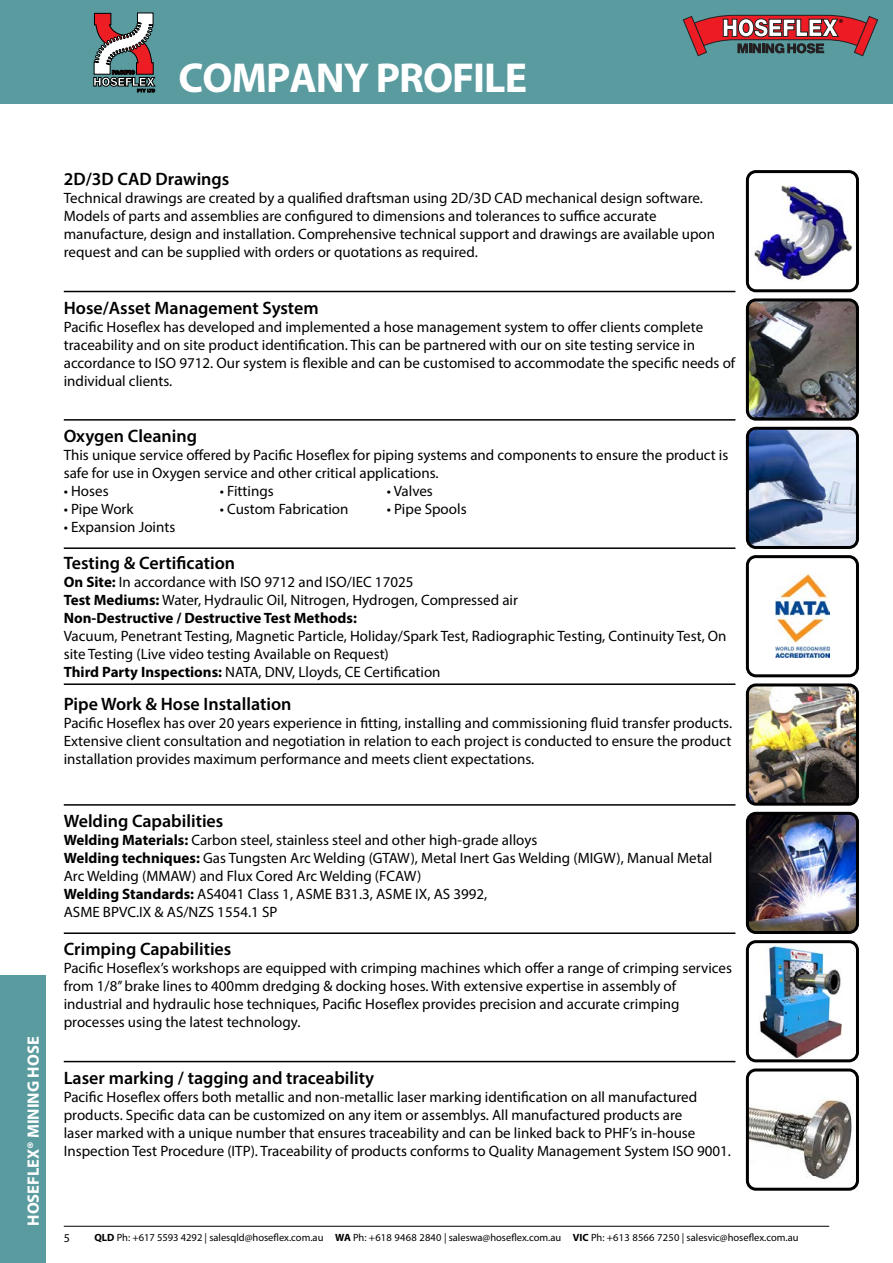
<style>
.page{position:relative;width:893px;height:1263px;background:#fff}
.page>*{position:absolute;margin:0;border:0;box-sizing:border-box;transform-origin:0 0}
.t1{font:700 42px "Myriad Pro";letter-spacing:-.025em;color:#fff}
.t2{font:600 18px "Myriad Pro";color:#000}
.t3{font:700 16.5px "Myriad Pro";color:#fff}
.t4{font:15px/18px "Myriad Pro";color:#000}
.t5{font:12px "Myriad Pro";color:#000}
.t6{font:10.5px "Myriad Pro";color:#000}
.s1{font-weight:700}
</style>
<div class="page">
<div style="left:0;top:0;width:893px;height:104px;background:#5a9b9f"></div>
<hr style="left:64px;top:1226px;width:765px;height:1px;background:#000">
<div style="left:0;top:976px;width:46px;height:287px;background:#5a9b9f"></div>
<svg style="left:94px;top:13px;width:61px;height:79px"></svg>
<img style="left:750px;top:174px;width:105px;height:114px">
<div style="left:746px;top:170px;width:113px;height:122px;border:3px solid #000;border-radius:9px"></div>
<img style="left:750px;top:302px;width:105px;height:115px">
<div style="left:746px;top:298px;width:113px;height:123px;border:3px solid #000;border-radius:9px"></div>
<img style="left:747px;top:428px;width:108px;height:117px">
<div style="left:746px;top:427px;width:113px;height:122px;border:3px solid #000;border-radius:9px"></div>
<img style="left:775px;top:575px;width:55px;height:83px">
<div style="left:746px;top:555px;width:113px;height:122px;border:3px solid #000;border-radius:9px"></div>
<img style="left:750px;top:687px;width:105px;height:115px">
<div style="left:746px;top:683px;width:113px;height:123px;border:3px solid #000;border-radius:9px"></div>
<img style="left:750px;top:816px;width:105px;height:114px">
<div style="left:746px;top:812px;width:113px;height:122px;border:3px solid #000;border-radius:9px"></div>
<img style="left:759px;top:946px;width:84px;height:112px">
<div style="left:746px;top:940px;width:113px;height:122px;border:3px solid #000;border-radius:9px"></div>
<img style="left:750px;top:1072px;width:103px;height:107px">
<div style="left:746px;top:1068px;width:113px;height:123px;border:3px solid #000;border-radius:9px"></div>
<hr style="left:64px;top:291px;width:671px;height:1px;background:#000">
<hr style="left:64px;top:419px;width:671px;height:2px;background:#000">
<hr style="left:64px;top:547px;width:671px;height:2px;background:#000">
<hr style="left:64px;top:683px;width:671px;height:2px;background:#000">
<hr style="left:64px;top:804px;width:671px;height:2px;background:#000">
<hr style="left:64px;top:932px;width:671px;height:2px;background:#000">
<hr style="left:64px;top:1061px;width:671px;height:1px;background:#000">
<svg style="left:682px;top:15px;width:196px;height:42px"></svg>
<h1 class="t1" style="left:178px;top:51px;width:350px">COMPANY PROFILE</h1>
<p class="t3" style="left:22px;top:1226px;width:191px;rotate:-90deg">HOSEFLEX® MINING HOSE</p>
<p class="t2" style="left:64px;top:168px;width:167px">2D/3D CAD Drawings</p>
<p class="t4" style="left:64px;top:189px;width:653px">Technical drawings are created by a qualified draftsman using 2D/3D CAD mechanical design software.<br>Models of parts and assemblies are configured to dimensions and tolerances to suffice accurate manufacture, design and installation. Comprehensive technical support and drawings are available upon request and can be supplied with orders or quotations as required.</p>
<p class="t2" style="left:64px;top:296px;width:256px">Hose/Asset Management System</p>
<p class="t4" style="left:64px;top:317px;width:673px">Pacific Hoseflex has developed and implemented a hose management system to offer clients complete traceability and on site product identification. This can be partnered with our on site testing service in accordance to ISO 9712. Our system is flexible and can be customised to accommodate the specific needs of individual clients.</p>
<p class="t2" style="left:64px;top:424px;width:135px">Oxygen Cleaning</p>
<p class="t4" style="left:64px;top:446px;width:666px">This unique service offered by Pacific Hoseflex for piping systems and components to ensure the product is safe for use in Oxygen service and other critical applications.</p>
<p class="t4" style="left:64px;top:482px;width:46px">• Hoses</p>
<p class="t4" style="left:64px;top:500px;width:71px">• Pipe Work</p>
<p class="t4" style="left:64px;top:518px;width:113px">• Expansion Joints</p>
<p class="t2" style="left:64px;top:552px;width:173px">Testing &amp; Certification</p>
<p class="t4" style="left:64px;top:573px;width:456px"><span class="s1">On Site:</span> In accordance with ISO 9712 and ISO/IEC 17025<br><span class="s1">Test Mediums:</span> Water, Hydraulic Oil, Nitrogen, Hydrogen, Compressed air<br><span class="s1">Non-Destructive / Destructive Test Methods:</span></p>
<p class="t4" style="left:64px;top:627px;width:664px">Vacuum, Penetrant Testing, Magnetic Particle, Holiday/Spark Test, Radiographic Testing, Continuity Test, On site Testing (Live video testing Available on Request)<br><span class="s1">Third Party Inspections:</span> NATA, DNV, Lloyds, CE Certification</p>
<p class="t2" style="left:64px;top:693px;width:229px">Pipe Work &amp; Hose Installation</p>
<p class="t4" style="left:64px;top:714px;width:670px;text-align:justify">Pacific Hoseflex has over 20 years experience in fitting, installing and commissioning fluid transfer products.<br>Extensive client consultation and negotiation in relation to each project is conducted to ensure the product installation provides maximum performance and meets client expectations.</p>
<p class="t4" style="left:387px;top:482px;width:48px">• Valves</p>
<p class="t4" style="left:387px;top:500px;width:81px">• Pipe Spools</p>
<p class="t4" style="left:220px;top:482px;width:55px">• Fittings</p>
<p class="t4" style="left:220px;top:500px;width:130px">• Custom Fabrication</p>
<p class="t2" style="left:64px;top:809px;width:161px">Welding Capabilities</p>
<p class="t4" style="left:64px;top:831px;width:650px"><span class="s1">Welding Materials:</span> Carbon steel, stainless steel and other high-grade alloys<br><span class="s1">Welding techniques:</span> Gas Tungsten Arc Welding (GTAW), Metal Inert Gas Welding (MIGW), Manual Metal Arc Welding (MMAW) and Flux Cored Arc Welding (FCAW)<br><span class="s1">Welding Standards:</span> AS4041 Class 1, ASME B31.3, ASME IX, AS 3992,<br>ASME BPVC.IX &amp; AS/NZS 1554.1 SP</p>
<p class="t2" style="left:64px;top:938px;width:169px">Crimping Capabilities</p>
<p class="t4" style="left:64px;top:959px;width:670px">Pacific Hoseflex’s workshops are equipped with crimping machines which offer a range of crimping services from 1/8’’ brake lines to 400mm dredging &amp; docking hoses. With extensive expertise in assembly of industrial and hydraulic hose techniques, Pacific Hoseflex provides precision and accurate crimping processes using the latest technology.</p>
<p class="t2" style="left:64px;top:1066px;width:312px">Laser marking / tagging and traceability</p>
<p class="t4" style="left:64px;top:1087px;width:669px">Pacific Hoseflex offers both metallic and non-metallic laser marking identification on all manufactured products. Specific data can be customized on any item or assemblys. All manufactured products are<br>laser marked with a unique number that ensures traceability and can be linked back to PHF’s in-house Inspection Test Procedure (ITP). Traceability of products conforms to Quality Management System ISO 9001.</p>
<p class="t5" style="left:64px;top:1230px;width:8px">5</p>
<p class="t6" style="left:94px;top:1231px;width:706px"><span class="s1">QLD</span> Ph: +617 5593 4292 | salesqld@hoseflex.com.au <span class="s1">WA</span> Ph: +618 9468 2840 | saleswa@hoseflex.com.au <span class="s1">VIC</span> Ph: +613 8566 7250 | salesvic@hoseflex.com.au</p>
</div>
